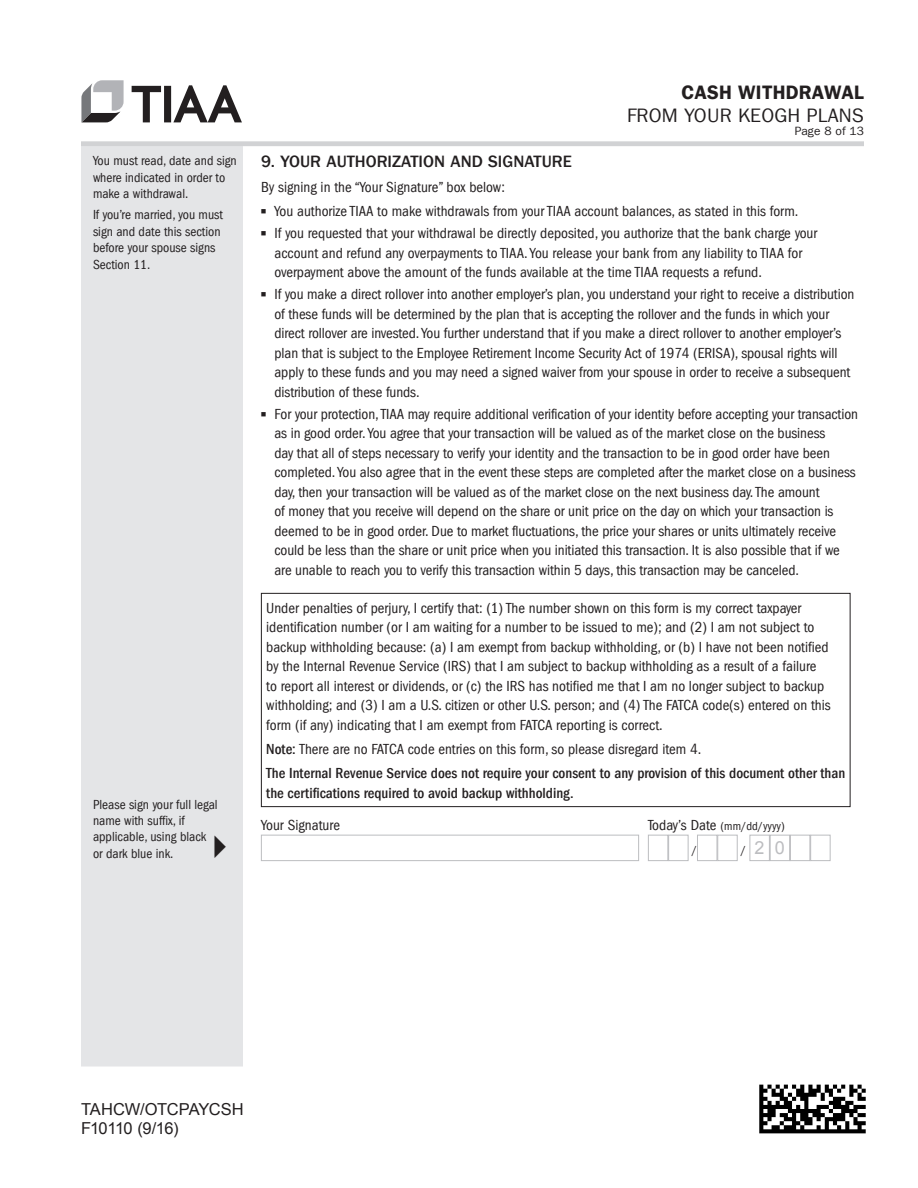
<style>
.page{position:relative;width:918px;height:1188px;background:#fff}
.page>*{position:absolute;margin:0;border:0;box-sizing:border-box;transform-origin:0 0}
.t1{font:19.5px "Franklin Gothic LT Com";letter-spacing:.01em;color:#231f20}
.t2{font:19.5px "Franklin Gothic LT Com Dm";letter-spacing:.01em;color:#231f20}
.t3{font:18px "Arial";color:#bcbdc0}
.t4{font:500 16.5px "Franklin Gothic LT Com";color:#231f20}
.t5{font:16.5px/19.5px "Arial";letter-spacing:-.03em;color:#231f20}
.t6{font:condensed 15px/19.5px "Franklin Gothic LT Com";letter-spacing:-.005em;color:#231f20}
.t7{font:500 condensed 15px/24.3px "Franklin Gothic LT Com";color:#231f20}
.t8{font:condensed 13.5px/16.5px "Franklin Gothic LT Com";color:#231f20}
.t9{font:condensed 12px/24px "Franklin Gothic LT Com";color:#231f20}
.t10{font:12px "Franklin Gothic LT Com";letter-spacing:.01em;color:#231f20}
.s1{font-weight:400}
.s2{font-size:15px}
.s3{font-family:"Franklin Gothic LT Com";font-stretch:condensed;font-size:12px;color:#231f20}
</style>
<div class="page">
<svg style="left:132px;top:85px;width:110px;height:37px"></svg>
<svg style="left:81px;top:80px;width:43px;height:43px"></svg>
<div style="left:81px;top:146px;width:162px;height:920px;background:#e4e5e7"></div>
<hr style="left:81px;top:142px;width:162px;height:4px;background:#d1d2d4">
<hr style="left:243px;top:142px;width:621px;height:4px;background:#d1d2d4">
<div style="left:261px;top:593px;width:589px;height:214px;border:1px solid #231f20"></div>
<div style="left:261px;top:835px;width:378px;height:26px;border:1px solid #bcbdc0"></div>
<div style="left:648px;top:835px;width:20px;height:26px;border:1px solid #bcbdc0"></div>
<div style="left:668px;top:835px;width:20px;height:26px;border:1px solid #bcbdc0"></div>
<div style="left:697px;top:835px;width:20px;height:26px;border:1px solid #bcbdc0"></div>
<div style="left:717px;top:835px;width:21px;height:26px;border:1px solid #bcbdc0"></div>
<div style="left:750px;top:835px;width:20px;height:26px;border:1px solid #bcbdc0"></div>
<div style="left:770px;top:835px;width:20px;height:26px;border:1px solid #bcbdc0"></div>
<div style="left:790px;top:835px;width:20px;height:26px;border:1px solid #bcbdc0"></div>
<div style="left:810px;top:835px;width:21px;height:26px;border:1px solid #bcbdc0"></div>
<img style="left:759px;top:1084px;width:107px;height:50px">
<svg style="left:214px;top:835px;width:12px;height:23px"></svg>
<p class="t8" style="left:93px;top:153px;width:145px">You must read, date and sign where indicated in order to make a withdrawal.</p>
<p class="t8" style="left:93px;top:207px;width:131px">If you’re married, you must sign and date this section before your spouse signs<br>Section 11.</p>
<p class="t8" style="left:93px;top:796px;width:126px">Please sign your full legal name with suffix, if applicable, using black or dark blue ink.</p>
<h1 class="t2" style="left:681px;top:81px;width:184px">CASH WITHDRAWAL</h1>
<h1 class="t1" style="left:627px;top:104px;width:238px">FROM YOUR KEOGH PLANS</h1>
<p class="t10" style="left:795px;top:124px;width:71px">Page 8 of 13</p>
<p class="t4" style="left:261px;top:152px;width:312px">9. YOUR AUTHORIZATION AND SIGNATURE</p>
<p class="t6" style="left:274px;top:175px;width:526px;line-height:24.3px;text-indent:-14px">By signing in the “Your Signature” box below:<br>You authorize TIAA to make withdrawals from your TIAA account balances, as stated in this form.</p>
<p class="t6" style="left:274px;top:224px;width:544px">If you requested that your withdrawal be directly deposited, you authorize that the bank charge your account and refund any overpayments to TIAA. You release your bank from any liability to TIAA for overpayment above the amount of the funds available at the time TIAA requests a refund.</p>
<p class="t6" style="left:274px;top:285px;width:581px">If you make a direct rollover into another employer’s plan, you understand your right to receive a distribution of these funds will be determined by the plan that is accepting the rollover and the funds in which your direct rollover are invested. You further understand that if you make a direct rollover to another employer’s plan that is subject to the Employee Retirement Income Security Act of 1974 (ERISA), spousal rights will apply to these funds and you may need a signed waiver from your spouse in order to receive a subsequent distribution of these funds.</p>
<p class="t6" style="left:274px;top:404px;width:585px">For your protection, TIAA may require additional verification of your identity before accepting your transaction as in good order. You agree that your transaction will be valued as of the market close on the business<br>day that all of steps necessary to verify your identity and the transaction to be in good order have been completed. You also agree that in the event these steps are completed after the market close on a business day, then your transaction will be valued as of the market close on the next business day. The amount<br>of money that you receive will depend on the share or unit price on the day on which your transaction is deemed to be in good order. Due to market fluctuations, the price your shares or units ultimately receive could be less than the share or unit price when you initiated this transaction. It is also possible that if we are unable to reach you to verify this transaction within 5 days, this transaction may be canceled.</p>
<p class="t6" style="left:266px;top:598px;width:566px">Under penalties of perjury, I certify that: (1) The number shown on this form is my correct taxpayer identification number (or I am waiting for a number to be issued to me); and (2) I am not subject to backup withholding because: (a) I am exempt from backup withholding, or (b) I have not been notified by the Internal Revenue Service (IRS) that I am subject to backup withholding as a result of a failure to report all interest or dividends, or (c) the IRS has notified me that I am no longer subject to backup withholding; and (3) I am a U.S. citizen or other U.S. person; and (4) The FATCA code(s) entered on this form (if any) indicating that I am exempt from FATCA reporting is correct.</p>
<p class="t7" style="left:266px;top:737px;width:581px">Note: <span class="s1">There are no FATCA code entries on this form, so please disregard item 4.<br></span>The Internal Revenue Service does not require your consent to any provision of this document other than</p>
<p class="t7" style="left:266px;top:781px;width:309px">the certifications required to avoid backup withholding.</p>
<p class="t6" style="left:261px;top:815px;width:80px">Your Signature</p>
<p class="t9" style="left:692px;top:814px;width:95px;text-indent:-44px"><span class="s2">Today’s Date</span> (mm/dd/yyyy) /</p>
<p class="t3" style="left:741px;top:836px;width:45px"><span class="s3">/</span> 2 0</p>
<p class="t5" style="left:81px;top:1100px;width:164px">TAHCW/OTCPAYCSH<br>F10110 (9/16)</p>
</div>
